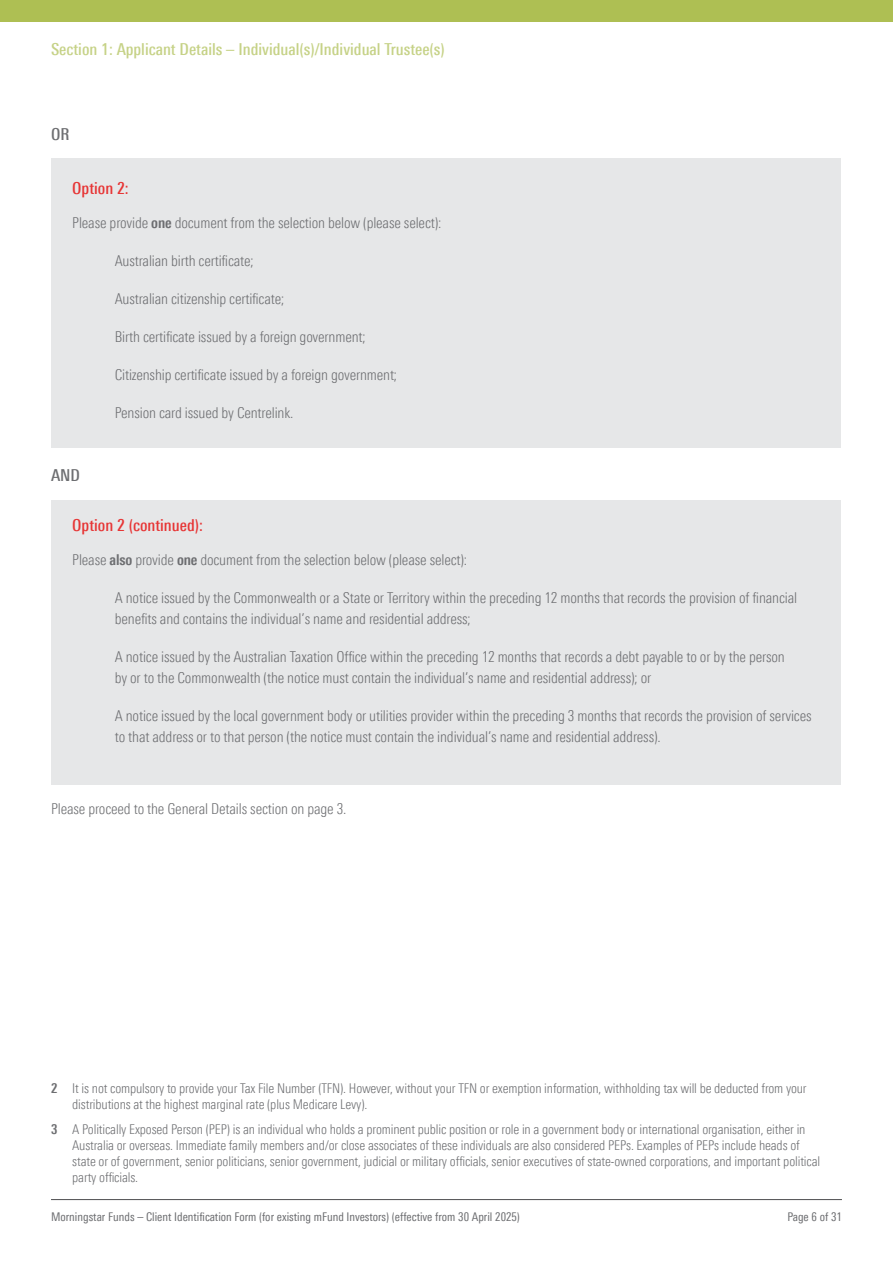
<style>
.page{position:relative;width:893px;height:1263px;background:#fff}
.page>*{position:absolute;margin:0;border:0;box-sizing:border-box;transform-origin:0 0}
.Heading_4{font:500 condensed 16.5px "Univers Nextfor MORN";color:#c6d287}
.Heading_4-2{font:500 condensed 16.5px "Univers Nextfor MORN";color:#e63535}
.Heading_4-3{font:500 condensed 16.5px "Univers Nextfor MORN";color:#6d6e71}
.Body_Copy{font:300 condensed 15px/21px "Univers Nextfor MORN";letter-spacing:-.01em;color:#6d6e71}
.Indent_1{font:300 condensed 13.5px/16.2px "Univers Nextfor MORN";letter-spacing:-.01em;color:#6d6e71}
.t1{font:condensed 12px "Univers Nextfor MORN";color:#6d6e71}
.s1{font-weight:700}
</style>
<div class="page">
<hr style="left:51px;top:1199px;width:791px;height:1px;background:#4d4d4f">
<div style="left:52px;top:158px;width:789px;height:290px;background:#e6e7e8"></div>
<div style="left:52px;top:500px;width:789px;height:284px;background:#e6e7e8"></div>
<div style="left:0;top:0;width:893px;height:21px;background:#aebf53"></div>
<p class="Heading_4" style="left:51px;top:39px;width:395px">Section 1: Applicant Details – Individual(s)/Individual Trustee(s)</p>
<p class="Heading_4-3" style="left:51px;top:124px;width:20px">OR</p>
<p class="Heading_4-2" style="left:72px;top:178px;width:58px">Option 2:</p>
<p class="Body_Copy" style="left:72px;top:212px;width:371px">Please provide <span class="s1">one</span> document from the selection below (please select):</p>
<p class="Body_Copy" style="left:115px;top:250px;width:140px">Australian birth certificate;</p>
<p class="Body_Copy" style="left:115px;top:288px;width:171px">Australian citizenship certificate;</p>
<p class="Body_Copy" style="left:115px;top:326px;width:252px">Birth certificate issued by a foreign government;</p>
<p class="Body_Copy" style="left:115px;top:364px;width:284px">Citizenship certificate issued by a foreign government;</p>
<p class="Body_Copy" style="left:115px;top:402px;width:180px">Pension card issued by Centrelink.</p>
<p class="Heading_4-3" style="left:51px;top:465px;width:31px">AND</p>
<p class="Heading_4-2" style="left:72px;top:515px;width:132px">Option 2 (continued):</p>
<p class="Body_Copy" style="left:72px;top:549px;width:396px">Please <span class="s1">also</span> provide <span class="s1">one</span> document from the selection below (please select):</p>
<p class="Body_Copy" style="left:115px;top:587px;width:684px">A notice issued by the Commonwealth or a State or Territory within the preceding 12 months that records the provision of financial benefits and contains the individual’s name and residential address;</p>
<p class="Body_Copy" style="left:115px;top:646px;width:672px">A notice issued by the Australian Taxation Office within the preceding 12 months that records a debt payable to or by the person by or to the Commonwealth (the notice must contain the individual’s name and residential address); or</p>
<p class="Body_Copy" style="left:115px;top:705px;width:698px">A notice issued by the local government body or utilities provider within the preceding 3 months that records the provision of services to that address or to that person (the notice must contain the individual’s name and residential address).</p>
<p class="Body_Copy" style="left:51px;top:798px;width:297px">Please proceed to the General Details section on page 3.</p>
<p class="Indent_1" style="left:72px;top:1080px;width:736px;text-indent:-21px"><span class="s1">2</span> It is not compulsory to provide your Tax File Number (TFN). However, without your TFN or exemption information, withholding tax will be deducted from your distributions at the highest marginal rate (plus Medicare Levy).</p>
<p class="Indent_1" style="left:72px;top:1121px;width:749px;text-indent:-21px"><span class="s1">3</span> A Politically Exposed Person (PEP) is an individual who holds a prominent public position or role in a government body or international organisation, either in Australia or overseas. Immediate family members and/or close associates of these individuals are also considered PEPs. Examples of PEPs include heads of state or of government, senior politicians, senior government, judicial or military officials, senior executives of state-owned corporations, and important political party officials.</p>
<p class="t1" style="left:51px;top:1210px;width:470px">Morningstar Funds – Client Identification Form (for existing mFund Investors) (effective from 30 April 2025)</p>
<p class="t1" style="left:787px;top:1210px;width:56px">Page 6 of 31</p>
</div>
